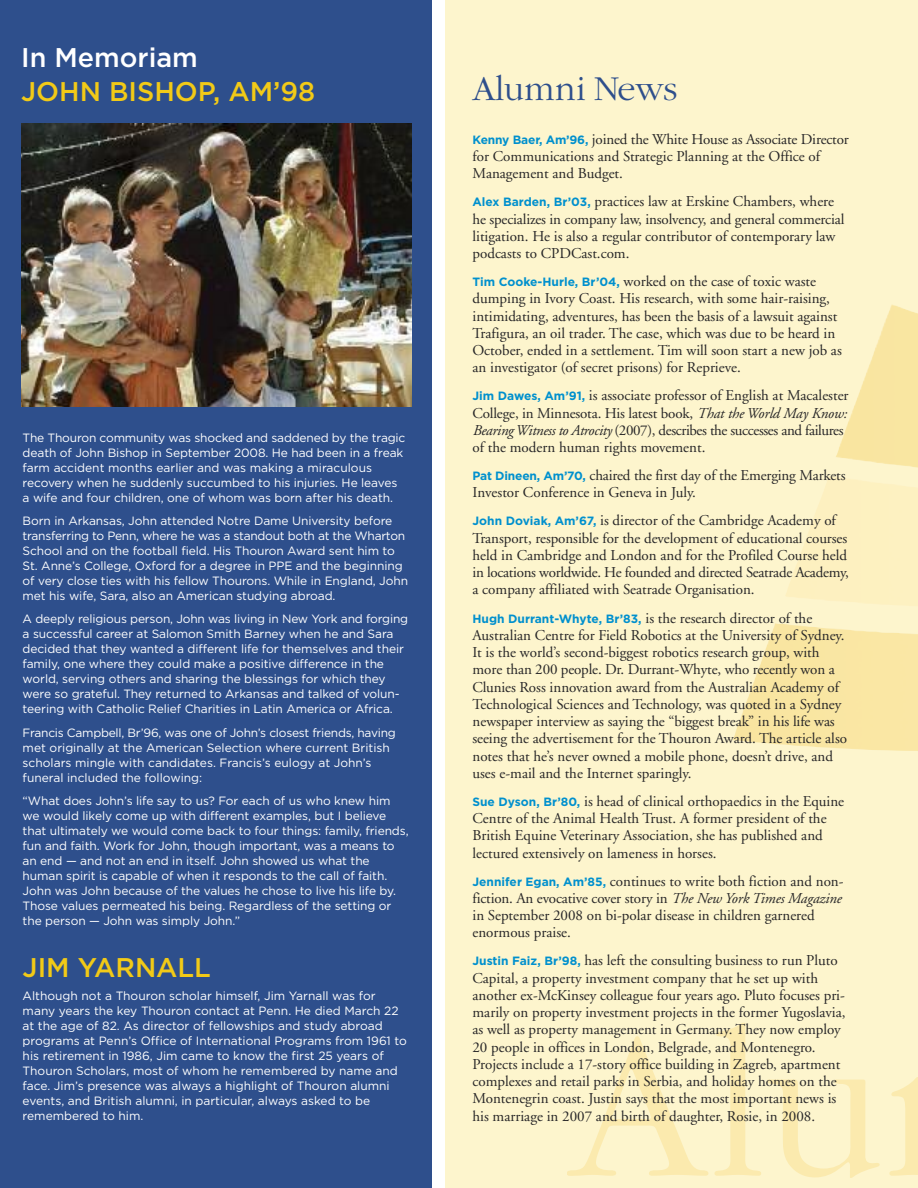
<style>
.page{position:relative;width:918px;height:1188px;background:#fff}
.page>*{position:absolute;margin:0;border:0;box-sizing:border-box;transform-origin:0 0}
.t1{font:300 36.3px "Garamond";letter-spacing:-.005em;color:#2e4f8c}
.t2{font:500 27px "Gotham";color:#f2ca17}
.t3{font:500 27px "Gotham";color:#fff}
.t4{font:15px/17.2px "Adobe Garamond";color:#272627}
.t5{font:12px/15px "Gotham";letter-spacing:-.01em;color:#fff}
.s1{font-family:"Gotham";font-weight:700;font-size:12px;color:#0090cd}
.s2{font-style:italic}
</style>
<div class="page">
<div style="left:446px;top:0;width:472px;height:1188px;background:#fdf5cd"></div>
<img style="left:786px;top:305px;width:132px;height:290px">
<div style="left:0;top:0;width:432px;height:1188px;background:#2e4f8c"></div>
<svg style="left:567px;top:1036px;width:141px;height:140px"></svg>
<svg style="left:714px;top:1023px;width:166px;height:155px"></svg>
<svg style="left:889px;top:1077px;width:29px;height:99px"></svg>
<img style="left:21px;top:124px;width:391px;height:283px">
<h2 class="t3" style="left:21px;top:42px;width:178px">In Memoriam</h2>
<h2 class="t2" style="left:21px;top:76px;width:296px">JOHN BISHOP, AM’98</h2>
<p class="t5" style="left:23px;top:431px;width:384px">The Thouron community was shocked and saddened by the tragic death of John Bishop in September 2008. He had been in a freak farm accident months earlier and was making a miraculous recovery when he suddenly succumbed to his injuries. He leaves a wife and four children, one of whom was born after his death.</p>
<p class="t5" style="left:23px;top:514px;width:387px">Born in Arkansas, John attended Notre Dame University before transferring to Penn, where he was a standout both at the Wharton School and on the football field. His Thouron Award sent him to St. Anne’s College, Oxford for a degree in PPE and the beginning of very close ties with his fellow Thourons. While in England, John met his wife, Sara, also an American studying abroad.</p>
<p class="t5" style="left:23px;top:612px;width:387px">A deeply religious person, John was living in New York and forging a successful career at Salomon Smith Barney when he and Sara decided that they wanted a different life for themselves and their family, one where they could make a positive difference in the world, serving others and sharing the blessings for which they were so grateful. They returned to Arkansas and talked of volun&shy;teering with Catholic Relief Charities in Latin America or Africa.</p>
<p class="t5" style="left:23px;top:725px;width:375px">Francis Campbell, Br’96, was one of John’s closest friends, having met originally at the American Selection where current British scholars mingle with candidates. Francis’s eulogy at John’s funeral included the following:</p>
<p class="t5" style="left:23px;top:793px;width:388px">“What does John’s life say to us? For each of us who knew him we would likely come up with different examples, but I believe that ultimately we would come back to four things: family, friends, fun and faith. Work for John, though important, was a means to an end — and not an end in itself. John showed us what the human spirit is capable of when it responds to the call of faith.<br>John was John because of the values he chose to live his life by.<br>Those values permeated his being. Regardless of the setting or the person — John was simply John.”</p>
<h2 class="t2" style="left:23px;top:952px;width:190px">JIM YARNALL</h2>
<p class="t5" style="left:23px;top:989px;width:386px">Although not a Thouron scholar himself, Jim Yarnall was for many years the key Thouron contact at Penn. He died March 22 at the age of 82. As director of fellowships and study abroad programs at Penn’s Office of International Programs from 1961 to his retirement in 1986, Jim came to know the first 25 years of Thouron Scholars, most of whom he remembered by name and face. Jim’s presence was always a highlight of Thouron alumni events, and British alumni, in particular, always asked to be remembered to him.</p>
<h1 class="t1" style="left:473px;top:66px;width:207px">Alumni News</h1>
<p class="t4" style="left:472px;top:132px;width:378px"><span class="s1">Kenny Baer, Am’96,</span> joined the White House as Associate Director for Communications and Strategic Planning at the Office of<br>Management and Budget.</p>
<p class="t4" style="left:472px;top:194px;width:373px"><span class="s1">Alex Barden, Br’03,</span> practices law at Erskine Chambers, where he specializes in company law, insolvency, and general commercial litigation. He is also a regular contributor of contemporary law podcasts to CPDCast.com.</p>
<p class="t4" style="left:472px;top:274px;width:371px"><span class="s1">Tim Cooke-Hurle, Br’04,</span> worked on the case of toxic waste dumping in Ivory Coast. His research, with some hair-raising, intimidating, adventures, has been the basis of a lawsuit against Trafigura, an oil trader. The case, which was due to be heard in October, ended in a settlement. Tim will soon start a new job as an investigator (of secret prisons) for Reprieve.</p>
<p class="t4" style="left:472px;top:388px;width:378px"><span class="s1">Jim Dawes, Am’91,</span> is associate professor of English at Macalester College, in Minnesota. His latest book, <span class="s2">That the World May Know:<br>Bearing Witness to Atrocity</span> (2007), describes the successes and failures of the modern human rights movement.</p>
<p class="t4" style="left:472px;top:468px;width:375px"><span class="s1">Pat Dineen, Am’70,</span> chaired the first day of the Emerging Markets<br>Investor Conference in Geneva in July.</p>
<p class="t4" style="left:472px;top:513px;width:378px"><span class="s1">John Doviak, Am’67,</span> is director of the Cambridge Academy of Transport, responsible for the development of educational courses held in Cambridge and London and for the Profiled Course held in locations worldwide. He founded and directed Seatrade Academy, a company affiliated with Seatrade Organisation.</p>
<p class="t4" style="left:472px;top:610px;width:376px"><span class="s1">Hugh Durrant-Whyte, Br’83,</span> is the research director of the Australian Centre for Field Robotics at the University of Sydney.<br>It is the world’s second-biggest robotics research group, with more than 200 people. Dr. Durrant-Whyte, who recently won a Clunies Ross innovation award from the Australian Academy of Technological Sciences and Technology, was quoted in a Sydney newspaper interview as saying the “biggest break” in his life was seeing the advertisement for the Thouron Award. The article also notes that he’s never owned a mobile phone, doesn’t drive, and uses e-mail and the Internet sparingly.</p>
<p class="t4" style="left:472px;top:794px;width:373px"><span class="s1">Sue Dyson, Br’80,</span> is head of clinical orthopaedics in the Equine Centre of the Animal Health Trust. A former president of the British Equine Veterinary Association, she has published and lectured extensively on lameness in horses.</p>
<p class="t4" style="left:472px;top:874px;width:373px"><span class="s1">Jennifer Egan, Am’85,</span> continues to write both fiction and non&shy;fiction. An evocative cover story in <span class="s2">The New York Times Magazine </span>in September 2008 on bi-polar disease in children garnered enormous praise.</p>
<p class="t4" style="left:472px;top:953px;width:375px"><span class="s1">Justin Faiz, Br’98,</span> has left the consulting business to run Pluto Capital, a property investment company that he set up with another ex-McKinsey colleague four years ago. Pluto focuses pri&shy;marily on property investment projects in the former Yugoslavia, as well as property management in Germany. They now employ 20 people in offices in London, Belgrade, and Montenegro.<br>Projects include a 17-story office building in Zagreb, apartment complexes and retail parks in Serbia, and holiday homes on the Montenegrin coast. Justin says that the most important news is his marriage in 2007 and birth of daughter, Rosie, in 2008.</p>
</div>
